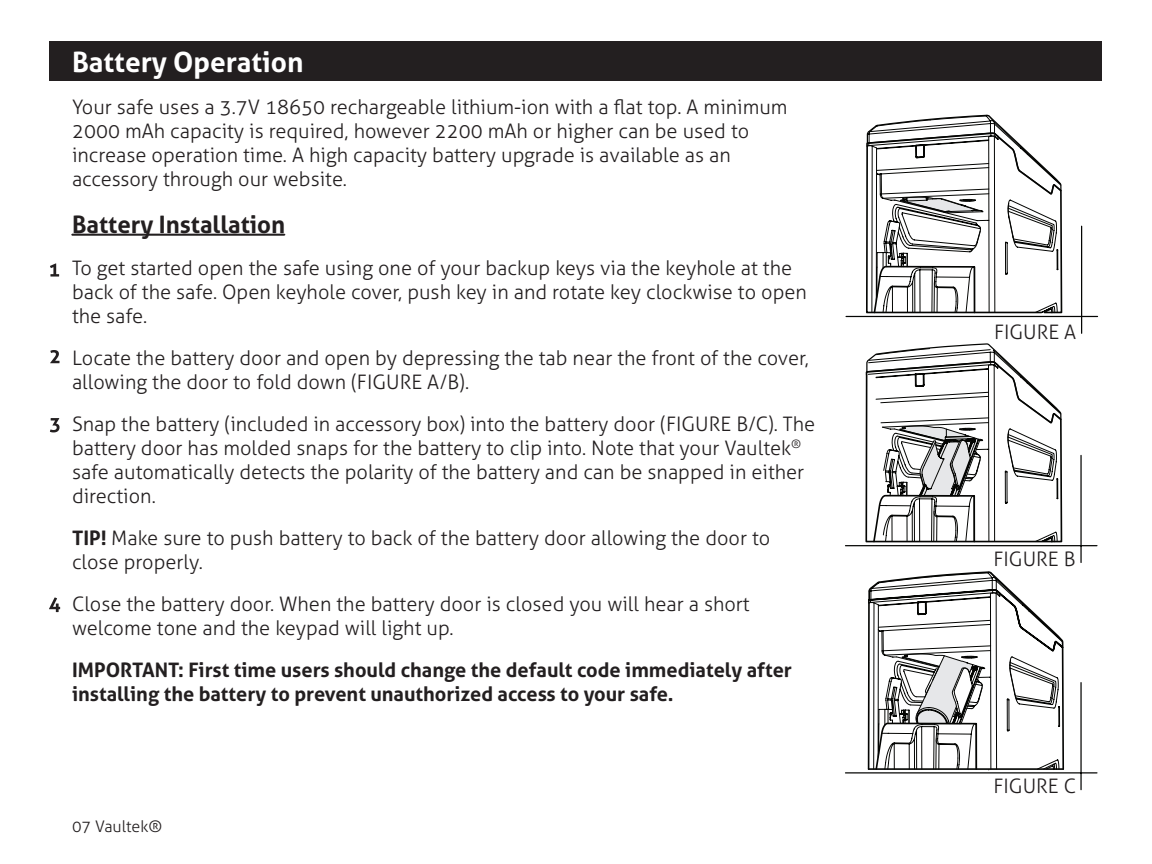
<style>
.page{position:relative;width:1152px;height:864px;background:#fff}
.page>*{position:absolute;margin:0;border:0;box-sizing:border-box;transform-origin:0 0}
.t1{font:700 28px "Aller";color:#fff}
.t2{font:700 24px "Aller";color:#231f20}
.t3{font:300 20px/24px "Aller";color:#231f20}
.t4{font:700 20px/24px "Aller";color:#231f20}
.t5{font:300 16px "Aller";color:#231f20}
.s1{font-weight:700}
</style>
<div class="page">
<div style="left:50px;top:42px;width:1052px;height:39px;background:#231f20"></div>
<svg style="left:50px;top:263px;width:9px;height:14px"></svg>
<svg style="left:50px;top:350px;width:10px;height:13px"></svg>
<svg style="left:50px;top:418px;width:10px;height:14px"></svg>
<hr style="left:72px;top:234px;width:213px;height:1px;background:#231f20">
<hr style="left:845px;top:772px;width:252px;height:2px;background:#040503">
<hr style="left:1080px;top:683px;width:2px;height:107px;background:#040503">
<hr style="left:845px;top:545px;width:252px;height:1px;background:#040503">
<hr style="left:1080px;top:455px;width:2px;height:107px;background:#040503">
<hr style="left:846px;top:316px;width:252px;height:1px;background:#040503">
<hr style="left:1081px;top:226px;width:1px;height:107px;background:#040503">
<svg style="left:866px;top:41px;width:197px;height:729px"></svg>
<svg style="left:49px;top:598px;width:11px;height:14px"></svg>
<hr style="left:72px;top:234px;width:212px;height:2px;background:#231f20">
<p class="t1" style="left:72px;top:45px;width:233px">Battery Operation</p>
<p class="t3" style="left:72px;top:95px;width:717px">Your safe uses a 3.7V 18650 rechargeable lithium-ion with a flat top. A minimum 2000 mAh capacity is required, however 2200 mAh or higher can be used to increase operation time. A high capacity battery upgrade is available as an accessory through our website.</p>
<p class="t2" style="left:72px;top:209px;width:215px">Battery Installation</p>
<p class="t3" style="left:72px;top:256px;width:736px">To get started open the safe using one of your backup keys via the keyhole at the back of the safe. Open keyhole cover, push key in and rotate key clockwise to open the safe.</p>
<p class="t3" style="left:72px;top:346px;width:738px">Locate the battery door and open by depressing the tab near the front of the cover, allowing the door to fold down (FIGURE A/B).</p>
<p class="t3" style="left:72px;top:412px;width:745px">Snap the battery (included in accessory box) into the battery door (FIGURE B/C). The battery door has molded snaps for the battery to clip into. Note that your Vaultek<sup>® </sup>safe automatically detects the polarity of the battery and can be snapped in either direction.</p>
<p class="t3" style="left:72px;top:526px;width:700px"><span class="s1">TIP!</span> Make sure to push battery to back of the battery door allowing the door to close properly.</p>
<p class="t3" style="left:72px;top:592px;width:679px">Close the battery door. When the battery door is closed you will hear a short welcome tone and the keypad will light up.</p>
<p class="t4" style="left:72px;top:658px;width:722px">IMPORTANT: First time users should change the default code immediately after installing the battery to prevent unauthorized access to your safe.</p>
<p class="t5" style="left:72px;top:817px;width:92px">07 Vaultek®</p>
<p class="t3" style="left:994px;top:320px;width:84px">FIGURE A</p>
<p class="t3" style="left:993px;top:547px;width:84px">FIGURE B</p>
<p class="t3" style="left:993px;top:774px;width:84px">FIGURE C</p>
</div>
